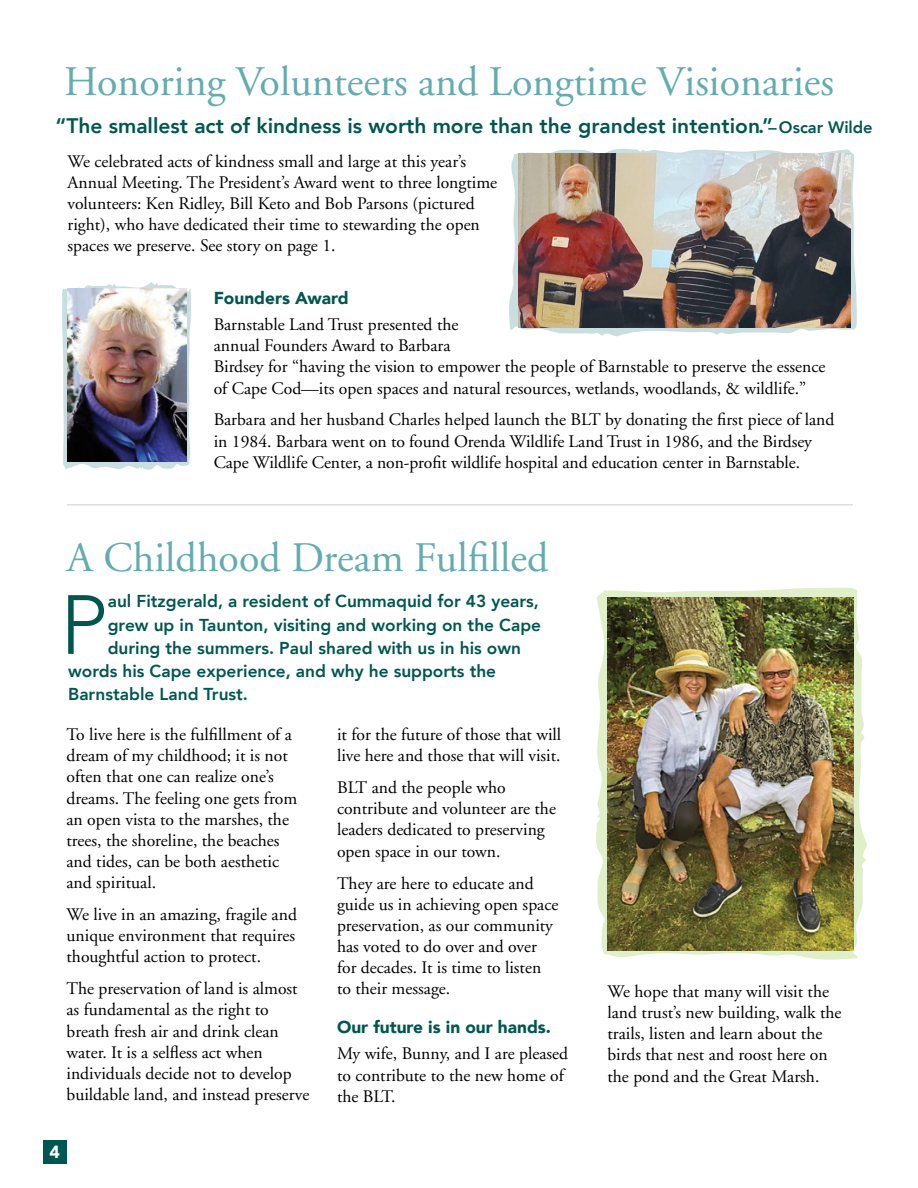
<style>
.page{position:relative;width:918px;height:1188px;background:#fff}
.page>*{position:absolute;margin:0;border:0;box-sizing:border-box;transform-origin:0 0}
.t1{font:300 82.95px "Avenir";color:#005750}
.t2{font:42px "Adobe Garamond";color:#64acaf}
.t3{font:800 21px "Avenir";color:#005750}
.t4{font:17.7px/21.1px "Adobe Garamond";color:#000}
.t5{font:900 17.7px "Avenir";color:#fff}
.t6{font:800 17.25px "Avenir";color:#005750}
.t7{font:900 17.25px "Avenir";color:#005750}
.s1{font-size:16.5px}
</style>
<div class="page">
<svg style="left:62px;top:283px;width:129px;height:187px"></svg>
<svg style="left:508px;top:149px;width:349px;height:188px"></svg>
<hr style="left:67px;top:504px;width:786px;height:1px;background:#d1d2d4">
<img style="left:518px;top:154px;width:333px;height:173px">
<img style="left:68px;top:288px;width:118px;height:174px">
<svg style="left:596px;top:587px;width:271px;height:373px;fill:#e1eeca"></svg>
<img style="left:608px;top:598px;width:245px;height:352px">
<div style="left:43px;top:1140px;width:24px;height:24px;background:#005750"></div>
<h2 class="t2" style="left:64px;top:59px;width:772px">Honoring Volunteers and Longtime Visionaries</h2>
<p class="t3" style="left:55px;top:109px;width:819px">“The smallest act of kindness is worth more than the grandest intention.” <span class="s1">– Oscar Wilde</span></p>
<p class="t4" style="left:68px;top:151px;width:431px">We celebrated acts of kindness small and large at this year’s Annual Meeting. The President’s Award went to three longtime volunteers: Ken Ridley, Bill Keto and Bob Parsons (pictured right), who have dedicated their time to stewarding the open spaces we preserve. See story on page 1.</p>
<p class="t7" style="left:214px;top:283px;width:137px">Founders Award</p>
<p class="t4" style="left:214px;top:314px;width:613px">Barnstable Land Trust presented the<br>annual Founders Award to Barbara<br>Birdsey for “having the vision to empower the people of Barnstable to preserve the essence of Cape Cod—its open spaces and natural resources, wetlands, woodlands, &amp; wildlife.”</p>
<p class="t4" style="left:214px;top:410px;width:622px">Barbara and her husband Charles helped launch the BLT by donating the first piece of land in 1984. Barbara went on to found Orenda Wildlife Land Trust in 1986, and the Birdsey<br>Cape Wildlife Center, a non-profit wildlife hospital and education center in Barnstable.</p>
<h2 class="t2" style="left:67px;top:535px;width:483px">A Childhood Dream Fulfilled</h2>
<h1 class="t1" style="left:60px;top:576px;width:49px">P</h1>
<p class="t6" style="left:108px;top:588px;width:433px">aul Fitzgerald, a resident of Cummaquid for 43 years,</p>
<p class="t6" style="left:108px;top:611px;width:435px">grew up in Taunton, visiting and working on the Cape</p>
<p class="t6" style="left:108px;top:634px;width:415px">during the summers. Paul shared with us in his own</p>
<p class="t6" style="left:68px;top:658px;width:430px">words his Cape experience, and why he supports the</p>
<p class="t6" style="left:68px;top:681px;width:181px">Barnstable Land Trust.</p>
<p class="t4" style="left:67px;top:724px;width:232px">To live here is the fulfillment of a dream of my childhood; it is not often that one can realize one’s dreams. The feeling one gets from an open vista to the marshes, the trees, the shoreline, the beaches and tides, can be both aesthetic and spiritual.</p>
<p class="t4" style="left:67px;top:904px;width:232px;text-align:justify">We live in an amazing, fragile and unique environment that requires thoughtful action to protect.</p>
<p class="t4" style="left:67px;top:979px;width:244px">The preservation of land is almost as fundamental as the right to breath fresh air and drink clean water. It is a selfless act when individuals decide not to develop buildable land, and instead preserve</p>
<p class="t5" style="left:49px;top:1137px;width:12px">4</p>
<p class="t4" style="left:337px;top:724px;width:226px">it for the future of those that will live here and those that will visit.</p>
<p class="t4" style="left:337px;top:777px;width:221px">BLT and the people who contribute and volunteer are the leaders dedicated to preserving open space in our town.</p>
<p class="t4" style="left:337px;top:873px;width:223px">They are here to educate and guide us in achieving open space preservation, as our community has voted to do over and over for decades. It is time to listen to their message.</p>
<p class="t7" style="left:337px;top:1012px;width:215px">Our future is in our hands.</p>
<p class="t4" style="left:337px;top:1044px;width:233px">My wife, Bunny, and I are pleased to contribute to the new home of the BLT.</p>
<p class="t4" style="left:607px;top:981px;width:236px">We hope that many will visit the land trust’s new building, walk the trails, listen and learn about the birds that nest and roost here on the pond and the Great Marsh.</p>
</div>
